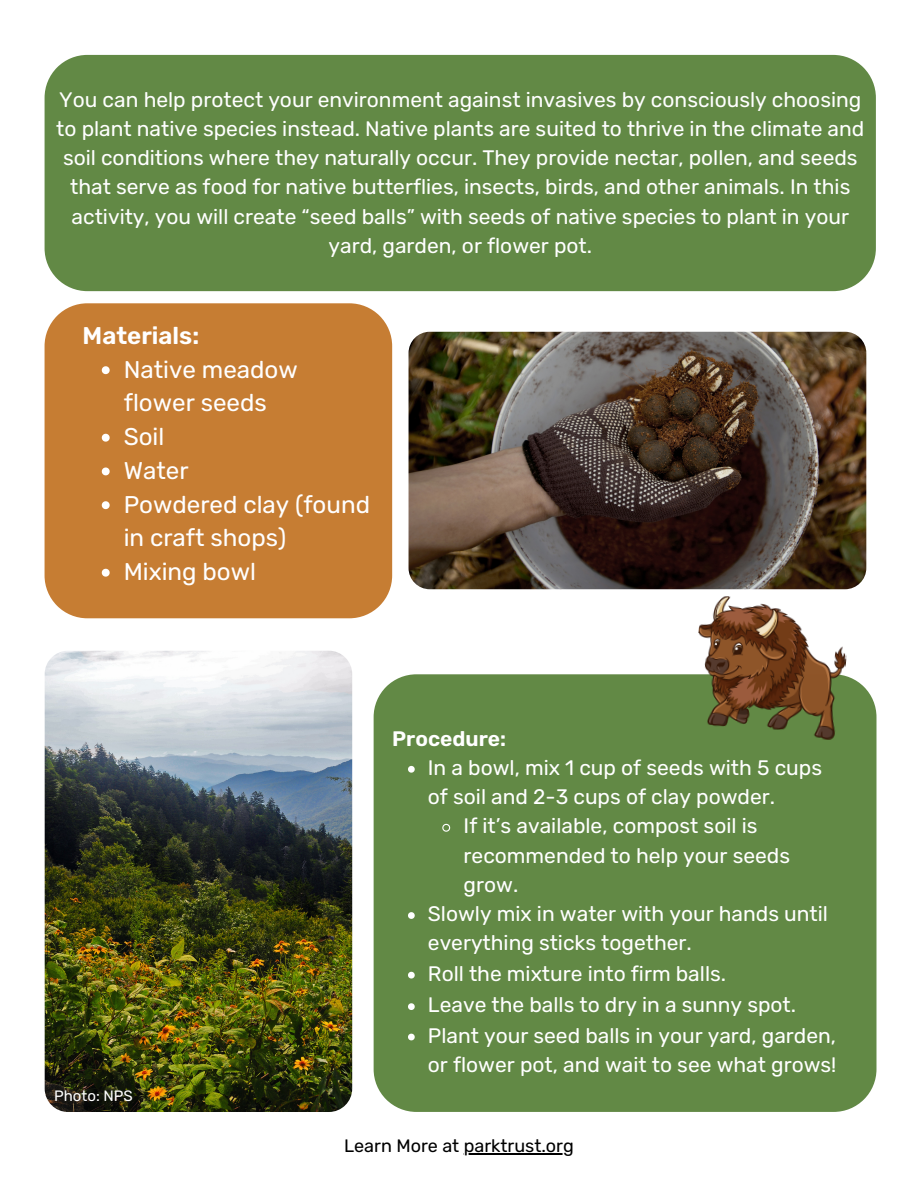
<style>
.page{position:relative;width:918px;height:1188px;background:#fff}
.page>*{position:absolute;margin:0;border:0;box-sizing:border-box;transform-origin:0 0}
.t1{font:24.15px/33.8px "Rubik";color:#fff}
.t2{font:600 24.15px "Rubik";color:#fff}
.t3{font:21px/29.2px "Rubik";color:#fff;text-align:center}
.t4{font:600 21px "Rubik";color:#fff}
.t5{font:18px "Rubik";color:#000}
.t6{font:15px "Rubik";color:#fff}
</style>
<div class="page">
<div style="left:45px;top:55px;width:831px;height:236px;background:#628945"></div>
<div style="left:45px;top:303px;width:347px;height:315px;background:#c67d33"></div>
<img style="left:45px;top:651px;width:307px;height:461px;border-radius:23px">
<div style="left:374px;top:674px;width:502px;height:438px;background:#628945"></div>
<img style="left:409px;top:332px;width:457px;height:257px;border-radius:21px">
<img style="left:690px;top:596px;width:161px;height:145px">
<svg style="left:102px;top:366px;width:8px;height:8px"></svg>
<svg style="left:102px;top:434px;width:8px;height:8px"></svg>
<svg style="left:102px;top:468px;width:8px;height:7px"></svg>
<svg style="left:102px;top:501px;width:8px;height:8px"></svg>
<svg style="left:102px;top:569px;width:8px;height:8px"></svg>
<svg style="left:408px;top:766px;width:7px;height:7px"></svg>
<svg style="left:441px;top:823px;width:10px;height:10px"></svg>
<svg style="left:408px;top:912px;width:7px;height:7px"></svg>
<svg style="left:408px;top:972px;width:7px;height:7px"></svg>
<svg style="left:408px;top:1003px;width:7px;height:7px"></svg>
<svg style="left:408px;top:1034px;width:7px;height:6px"></svg>
<hr style="left:464px;top:1153px;width:110px;height:1px;background:#000">
<p class="t3" style="left:56px;top:85px;width:810px">You can help protect your environment against invasives by consciously choosing to plant native species instead. Native plants are suited to thrive in the climate and soil conditions where they naturally occur. They provide nectar, pollen, and seeds that serve as food for native butterflies, insects, birds, and other animals. In this activity, you will create “seed balls” with seeds of native species to plant in your yard, garden, or flower pot.</p>
<p class="t2" style="left:83px;top:321px;width:118px">Materials:</p>
<p class="t1" style="left:124px;top:352px;width:248px">Native meadow flower seeds<br>Soil<br>Water<br>Powdered clay (found in craft shops)<br>Mixing bowl</p>
<p class="t6" style="left:54px;top:1087px;width:80px">Photo: NPS</p>
<p class="t4" style="left:392px;top:726px;width:115px">Procedure:</p>
<p class="t3" style="left:428px;top:753px;width:396px">In a bowl, mix 1 cup of seeds with 5 cups</p>
<p class="t3" style="left:428px;top:782px;width:349px">of soil and 2-3 cups of clay powder.</p>
<p class="t3" style="left:464px;top:812px;width:295px">If it’s available, compost soil is</p>
<p class="t3" style="left:464px;top:841px;width:328px">recommended to help your seeds</p>
<p class="t3" style="left:464px;top:870px;width:56px">grow.</p>
<p class="t3" style="left:428px;top:899px;width:402px">Slowly mix in water with your hands until</p>
<p class="t3" style="left:428px;top:929px;width:265px">everything sticks together.</p>
<p class="t3" style="left:428px;top:959px;width:300px">Roll the mixture into firm balls.</p>
<p class="t3" style="left:428px;top:990px;width:370px">Leave the balls to dry in a sunny spot.</p>
<p class="t3" style="left:428px;top:1021px;width:410px">Plant your seed balls in your yard, garden,</p>
<p class="t3" style="left:428px;top:1050px;width:410px">or flower pot, and wait to see what grows!</p>
<p class="t5" style="left:344px;top:1135px;width:231px">Learn More at parktrust.org</p>
</div>
